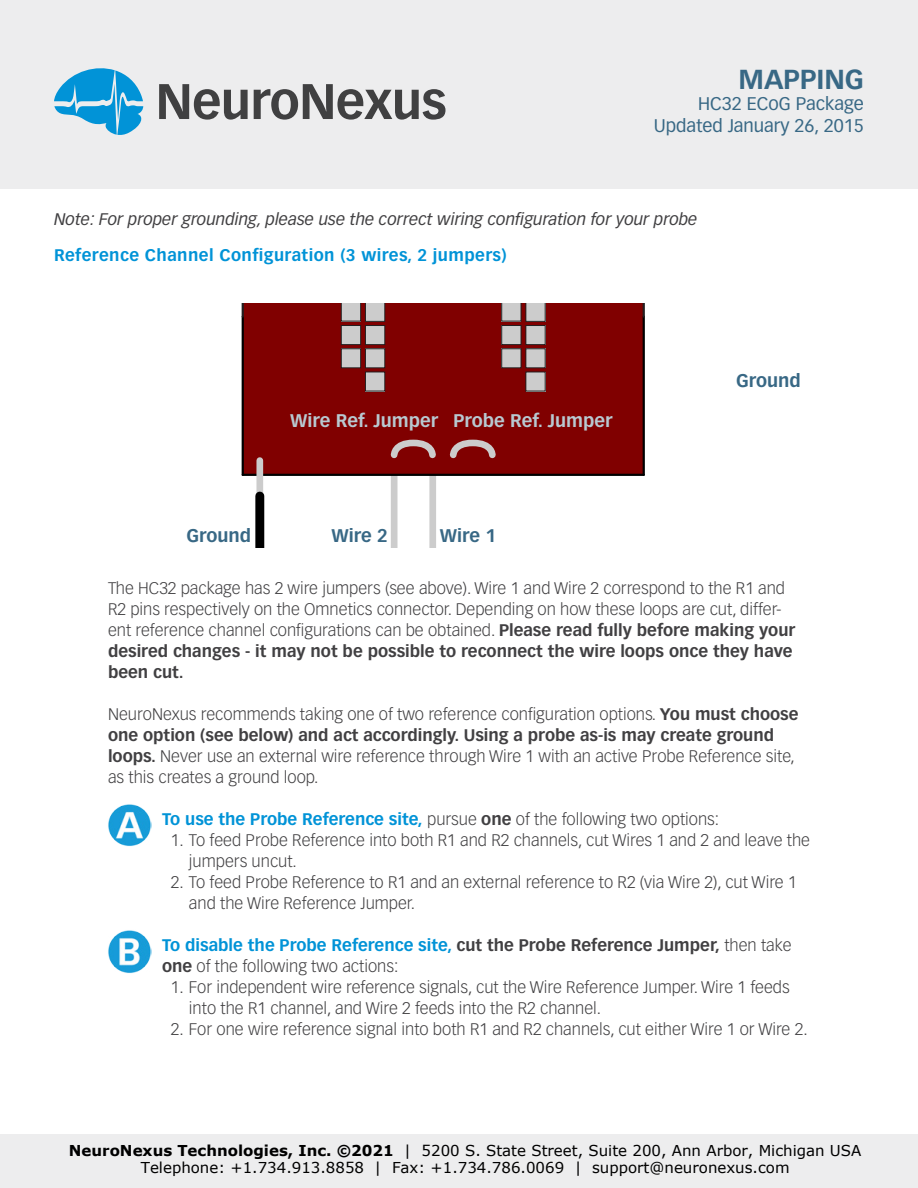
<style>
.page{position:relative;width:918px;height:1188px;background:#fff}
.page>*{position:absolute;margin:0;border:0;box-sizing:border-box;transform-origin:0 0}
.t1{font:700 27px "Vectora LT Std";color:#386885}
.t2{font:18px/21.6px "Vectora LT Std";color:#386885;text-align:right}
.t3{font:700 18px "Vectora LT Std";color:#b8c9d1}
.t4{font:700 18px "Vectora LT Std";color:#386885}
.t5{font:300 16.5px/21px "Vectora LT Std";color:#414042}
.t6{font:italic 16.5px "Vectora LT Std";color:#414042}
.t7{font:700 16.5px "Vectora LT Std";letter-spacing:.025em;color:#0193d7}
.t8{font:15px/17.7px "Verdana";color:#000;text-align:center}
.s1{font-weight:700}
.s2{font-weight:700;color:#0193d7}
</style>
<div class="page">
<div style="left:0;top:0;width:918px;height:189px;background:#ededee"></div>
<svg style="left:159px;top:84px;width:89px;height:36px"></svg>
<svg style="left:254px;top:84px;width:191px;height:36px"></svg>
<svg style="left:54px;top:68px;width:90px;height:67px"></svg>
<div style="left:0;top:1134px;width:918px;height:54px;background:#ededee"></div>
<div style="left:429px;top:461px;width:7px;height:86px;background:#ccc"></div>
<div style="left:391px;top:461px;width:6px;height:86px;background:#ccc"></div>
<div style="left:244px;top:304px;width:399px;height:170px;background:#800000"></div>
<hr style="left:643px;top:317px;width:2px;height:158px;background:#000">
<hr style="left:242px;top:317px;width:2px;height:158px;background:#000">
<hr style="left:243px;top:474px;width:401px;height:2px;background:#000">
<svg style="left:643px;top:304px;width:2px;height:13px"></svg>
<svg style="left:242px;top:304px;width:2px;height:13px"></svg>
<div style="left:365px;top:326px;width:20px;height:19px;background:#ccc"></div>
<div style="left:365px;top:325px;width:20px;height:20px;border:1px solid #231f20"></div>
<div style="left:365px;top:349px;width:20px;height:19px;background:#ccc"></div>
<div style="left:365px;top:348px;width:20px;height:20px;border:1px solid #231f20"></div>
<div style="left:365px;top:372px;width:20px;height:19px;background:#ccc"></div>
<div style="left:365px;top:372px;width:20px;height:19px;border:1px solid #231f20"></div>
<div style="left:341px;top:326px;width:20px;height:19px;background:#ccc"></div>
<div style="left:341px;top:325px;width:20px;height:20px;border:1px solid #231f20"></div>
<div style="left:341px;top:349px;width:20px;height:19px;background:#ccc"></div>
<div style="left:341px;top:348px;width:20px;height:20px;border:1px solid #231f20"></div>
<svg style="left:341px;top:304px;width:44px;height:18px"></svg>
<div style="left:526px;top:326px;width:19px;height:19px;background:#ccc"></div>
<div style="left:526px;top:325px;width:19px;height:20px;border:1px solid #231f20"></div>
<div style="left:526px;top:349px;width:19px;height:19px;background:#ccc"></div>
<div style="left:526px;top:348px;width:19px;height:20px;border:1px solid #231f20"></div>
<div style="left:526px;top:372px;width:19px;height:19px;background:#ccc"></div>
<div style="left:502px;top:326px;width:19px;height:19px;background:#ccc"></div>
<div style="left:501px;top:325px;width:20px;height:20px;border:1px solid #231f20"></div>
<div style="left:502px;top:349px;width:19px;height:19px;background:#ccc"></div>
<div style="left:501px;top:348px;width:20px;height:20px;border:1px solid #231f20"></div>
<svg style="left:501px;top:304px;width:44px;height:18px"></svg>
<div style="left:256px;top:461px;width:7px;height:86px;background:#ccc"></div>
<div style="left:255px;top:496px;width:9px;height:51px;background:#000"></div>
<svg style="left:387px;top:436px;width:52px;height:25px"></svg>
<svg style="left:447px;top:436px;width:52px;height:25px"></svg>
<img style="left:108px;top:804px;width:43px;height:43px">
<img style="left:108px;top:930px;width:43px;height:43px">
<h1 class="t1" style="left:739px;top:63px;width:127px">MAPPING</h1>
<p class="t2" style="left:654px;top:93px;width:212px">HC32 ECoG Package<br>Updated January 26, 2015</p>
<p class="t6" style="left:54px;top:210px;width:645px">Note: For proper grounding, please use the correct wiring configuration for your probe</p>
<p class="t7" style="left:54px;top:245px;width:454px">Reference Channel Configuration (3 wires, 2 jumpers)</p>
<p class="t4" style="left:187px;top:524px;width:66px">Ground</p>
<p class="t3" style="left:290px;top:410px;width:324px">Wire Ref. Jumper Probe Ref. Jumper</p>
<p class="t4" style="left:332px;top:524px;width:58px">Wire 2</p>
<p class="t4" style="left:440px;top:524px;width:58px">Wire 1</p>
<p class="t4" style="left:736px;top:370px;width:66px">Ground</p>
<p class="t5" style="left:108px;top:578px;width:689px">The HC32 package has 2 wire jumpers (see above). Wire 1 and Wire 2 correspond to the R1 and R2 pins respectively on the Omnetics connector. Depending on how these loops are cut, differ&shy;ent reference channel configurations can be obtained. <span class="s1">Please read fully before making your desired changes - it may not be possible to reconnect the wire loops once they have been cut.</span></p>
<p class="t5" style="left:108px;top:704px;width:692px">NeuroNexus recommends taking one of two reference configuration options. <span class="s1">You must choose one option (see below) and act accordingly. Using a probe as-is may create ground loops.</span> Never use an external wire reference through Wire 1 with an active Probe Reference site, as this creates a ground loop.</p>
<p class="t5" style="left:162px;top:809px;width:559px"><span class="s2">To use the Probe Reference site,</span> pursue <span class="s1">one</span> of the following two options:</p>
<p class="t5" style="left:189px;top:830px;width:623px;text-indent:-18px">1. To feed Probe Reference into both R1 and R2 channels, cut Wires 1 and 2 and leave the jumpers uncut.</p>
<p class="t5" style="left:189px;top:872px;width:609px;text-indent:-18px">2. To feed Probe Reference to R1 and an external reference to R2 (via Wire 2), cut Wire 1 and the Wire Reference Jumper.</p>
<p class="t5" style="left:162px;top:935px;width:631px"><span class="s2">To disable the Probe Reference site,</span> <span class="s1">cut the Probe Reference Jumper,</span> then take <span class="s1">one</span> of the following two actions:</p>
<p class="t5" style="left:189px;top:977px;width:602px;text-indent:-18px">1. For independent wire reference signals, cut the Wire Reference Jumper. Wire 1 feeds into the R1 channel, and Wire 2 feeds into the R2 channel.</p>
<p class="t5" style="left:171px;top:1019px;width:638px">2. For one wire reference signal into both R1 and R2 channels, cut either Wire 1 or Wire 2.</p>
<p class="t8" style="left:69px;top:1141px;width:794px"><span class="s1">NeuroNexus Technologies, Inc. ©2021</span> | 5200 S. State Street, Suite 200, Ann Arbor, Michigan USA<br>Telephone: +1.734.913.8858 | Fax: +1.734.786.0069 | support@neuronexus.com</p>
</div>
